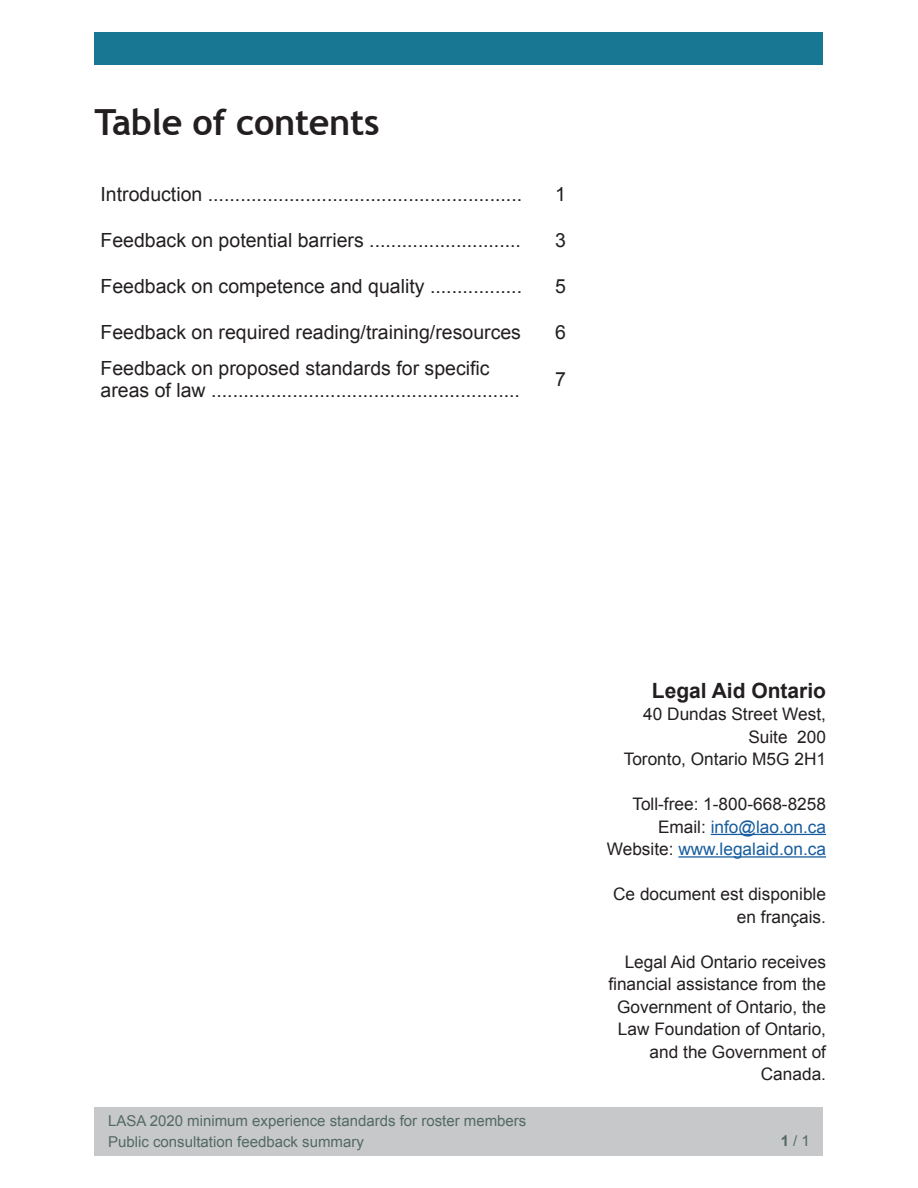
<style>
.page{position:relative;width:918px;height:1188px;background:#fff}
.page>*{position:absolute;margin:0;border:0;box-sizing:border-box;transform-origin:0 0}
.Heading_2{font:700 36px "Trebuchet MS";letter-spacing:-.01em;color:#231f20}
.t1{font:700 21px "Arial";color:#231f20}
.t2{font:19.5px/22.5px "Arial";color:#231f20}
.t3{font:17.25px/22.5px "Arial";color:#231f20;text-align:right}
.t4{font:17.25px "Arial";color:#175d9e}
.t5{font:15px/21px "Arial";color:#546964}
.s1{color:#231f20}
.s2{font-weight:700}
</style>
<div class="page">
<div style="left:94px;top:1107px;width:730px;height:49px;background:#c6c8c9"></div>
<div style="left:94px;top:32px;width:730px;height:33px;background:#187893"></div>
<hr style="left:711px;top:834px;width:115px;height:1px;background:#175d9e">
<hr style="left:678px;top:856px;width:148px;height:2px;background:#175d9e">
<h2 class="Heading_2" style="left:94px;top:99px;width:287px">Table of contents</h2>
<p class="t2" style="left:100px;top:183px;width:423px">Introduction ..........................................................</p>
<p class="t2" style="left:555px;top:183px;width:12px">1</p>
<p class="t2" style="left:100px;top:229px;width:422px">Feedback on potential barriers ............................</p>
<p class="t2" style="left:555px;top:229px;width:12px">3</p>
<p class="t2" style="left:100px;top:275px;width:423px">Feedback on competence and quality .................</p>
<p class="t2" style="left:555px;top:275px;width:12px">5</p>
<p class="t2" style="left:100px;top:321px;width:422px">Feedback on required reading/training/resources</p>
<p class="t2" style="left:555px;top:321px;width:12px">6</p>
<p class="t2" style="left:100px;top:357px;width:421px">Feedback on proposed standards for specific areas of law .........................................................</p>
<p class="t2" style="left:555px;top:368px;width:12px">7</p>
<p class="t5" style="left:108px;top:1110px;width:420px">LASA 2020 minimum experience standards for roster members<br>Public consultation feedback summary</p>
<p class="t1" style="left:652px;top:676px;width:176px">Legal Aid Ontario</p>
<p class="t3" style="left:643px;top:703px;width:184px">40 Dundas Street West,<br>Suite 200</p>
<p class="t3" style="left:624px;top:748px;width:204px">Toronto, Ontario M5G 2H1</p>
<p class="t3" style="left:632px;top:793px;width:195px">Toll-free: 1-800-668-8258</p>
<p class="t4" style="left:658px;top:815px;width:170px"><span class="s1">Email:</span> info@lao.on.ca</p>
<p class="t4" style="left:607px;top:838px;width:221px"><span class="s1">Website:</span> www.legalaid.on.ca</p>
<p class="t3" style="left:613px;top:883px;width:214px">Ce document est disponible en français.</p>
<p class="t3" style="left:608px;top:950px;width:219px">Legal Aid Ontario receives financial assistance from the<br>Government of Ontario, the<br>Law Foundation of Ontario, and the Government of<br>Canada.</p>
<p class="t5" style="left:781px;top:1130px;width:31px"><span class="s2">1</span> / 1</p>
</div>
